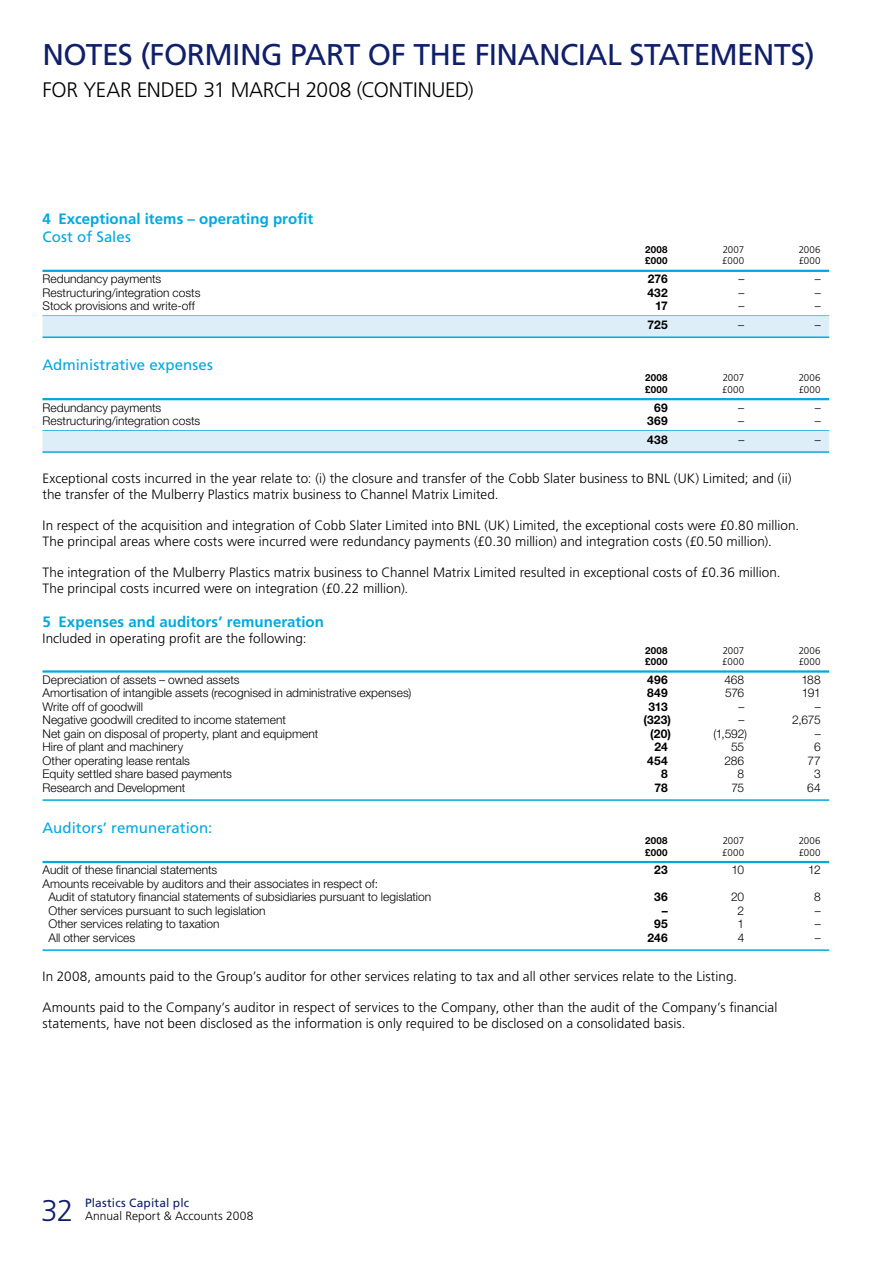
<style>
.page{position:relative;width:893px;height:1263px;background:#fff}
.page>*{position:absolute;margin:0;border:0;box-sizing:border-box;transform-origin:0 0}
.t1{font:30px "Frutiger LT Std";letter-spacing:-.02em;color:#101f69}
.t2{font:300 30px "Frutiger LT Std";color:#101f69}
.t3{font:300 21px "Frutiger LT Std";letter-spacing:-.01em;color:#000}
.t4{font:700 15px "Frutiger LT Std";letter-spacing:.005em;color:#00a8e0}
.t5{font:15px "Frutiger LT Std";letter-spacing:.005em;color:#00a8e0}
.t6{font:300 13.5px/15.8px "Frutiger LT Std";letter-spacing:.005em;color:#000}
.t7{font:300 12px/13.5px "Helvetica Neue LT Std";color:#000}
.t8{font:700 12px "Helvetica Neue LT Std";letter-spacing:.02em;color:#000}
.t9{font:300 12px "Frutiger LT Std";letter-spacing:.005em;color:#000}
.t10{font:12px "Frutiger LT Std";letter-spacing:.015em;color:#101f69}
.t11{font:300 9.75px "Frutiger LT Std";letter-spacing:.025em;color:#000}
.t12{font:700 9.75px "Helvetica Neue LT Std";letter-spacing:.035em;color:#000}
</style>
<div class="page">
<hr style="left:43px;top:270px;width:786px;height:2px;background:#00a8e0">
<hr style="left:43px;top:315px;width:786px;height:1px;background:#00a8e0">
<div style="left:43px;top:316px;width:786px;height:20px;background:#ddeef9"></div>
<hr style="left:43px;top:336px;width:786px;height:2px;background:#00a8e0">
<hr style="left:43px;top:398px;width:786px;height:2px;background:#00a8e0">
<hr style="left:43px;top:430px;width:786px;height:1px;background:#00a8e0">
<div style="left:43px;top:431px;width:786px;height:20px;background:#ddeef9"></div>
<hr style="left:43px;top:451px;width:786px;height:2px;background:#00a8e0">
<hr style="left:43px;top:670px;width:786px;height:3px;background:#00a8e0">
<hr style="left:43px;top:799px;width:786px;height:2px;background:#00a8e0">
<hr style="left:43px;top:861px;width:786px;height:2px;background:#00a8e0">
<hr style="left:43px;top:949px;width:786px;height:2px;background:#00a8e0">
<h1 class="t1" style="left:43px;top:37px;width:774px">N otes (forming part of the Financial Statements)</h1>
<h2 class="t3" style="left:43px;top:77px;width:13px">for</h2>
<h2 class="t3" style="left:83px;top:77px;width:13px">year</h2>
<h2 class="t3" style="left:137px;top:77px;width:13px">ended</h2>
<h2 class="t3" style="left:203px;top:77px;width:60px">31 March</h2>
<h2 class="t3" style="left:306px;top:77px;width:69px">2008 (continued</h2>
<h2 class="t3" style="left:468px;top:77px;width:7px">)</h2>
<p class="t4" style="left:43px;top:210px;width:272px">4 Exceptional items – operating profit</p>
<p class="t5" style="left:43px;top:228px;width:90px">Cost of Sales</p>
<p class="t12" style="left:645px;top:244px;width:24px">2008</p>
<p class="t11" style="left:723px;top:244px;width:23px">2007</p>
<p class="t11" style="left:799px;top:244px;width:23px">2006</p>
<p class="t12" style="left:645px;top:255px;width:24px">£000</p>
<p class="t11" style="left:722px;top:255px;width:23px">£000</p>
<p class="t11" style="left:799px;top:255px;width:23px">£000</p>
<p class="t7" style="left:43px;top:272px;width:120px">Redundancy payments</p>
<p class="t8" style="left:648px;top:271px;width:21px">276</p>
<p class="t7" style="left:738px;top:272px;width:7px">–</p>
<p class="t7" style="left:815px;top:272px;width:7px">–</p>
<p class="t7" style="left:43px;top:285px;width:159px">Restructuring/integration costs</p>
<p class="t8" style="left:647px;top:285px;width:22px">432</p>
<p class="t7" style="left:738px;top:285px;width:7px">–</p>
<p class="t7" style="left:815px;top:285px;width:7px">–</p>
<p class="t7" style="left:43px;top:299px;width:154px">Stock provisions and write-off</p>
<p class="t8" style="left:655px;top:298px;width:14px">17</p>
<p class="t7" style="left:738px;top:299px;width:7px">–</p>
<p class="t7" style="left:815px;top:299px;width:7px">–</p>
<p class="t8" style="left:648px;top:317px;width:22px">725</p>
<p class="t7" style="left:738px;top:318px;width:7px">–</p>
<p class="t7" style="left:815px;top:318px;width:7px">–</p>
<p class="t5" style="left:43px;top:356px;width:172px">Administrative expenses</p>
<p class="t12" style="left:645px;top:372px;width:24px">2008</p>
<p class="t11" style="left:723px;top:373px;width:23px">2007</p>
<p class="t11" style="left:799px;top:373px;width:23px">2006</p>
<p class="t12" style="left:645px;top:383px;width:24px">£000</p>
<p class="t11" style="left:722px;top:384px;width:23px">£000</p>
<p class="t11" style="left:799px;top:384px;width:23px">£000</p>
<p class="t7" style="left:43px;top:400px;width:120px">Redundancy payments</p>
<p class="t8" style="left:654px;top:400px;width:15px">69</p>
<p class="t7" style="left:738px;top:400px;width:7px">–</p>
<p class="t7" style="left:815px;top:400px;width:7px">–</p>
<p class="t7" style="left:43px;top:414px;width:159px">Restructuring/integration costs</p>
<p class="t8" style="left:647px;top:413px;width:22px">369</p>
<p class="t7" style="left:738px;top:414px;width:7px">–</p>
<p class="t7" style="left:815px;top:414px;width:7px">–</p>
<p class="t8" style="left:647px;top:432px;width:22px">438</p>
<p class="t7" style="left:738px;top:433px;width:7px">–</p>
<p class="t7" style="left:815px;top:433px;width:7px">–</p>
<p class="t6" style="left:43px;top:470px;width:750px">Exceptional costs incurred in the year relate to: (i) the closure and transfer of the Cobb Slater business to BNL (UK) Limited; and (ii) the transfer of the Mulberry Plastics matrix business to Channel Matrix Limited.</p>
<p class="t6" style="left:43px;top:518px;width:758px">In respect of the acquisition and integration of Cobb Slater Limited into BNL (UK) Limited, the exceptional costs were £0.80 million.<br>The principal areas where costs were incurred were redundancy payments (£0.30 million) and integration costs (£0.50 million).</p>
<p class="t6" style="left:43px;top:565px;width:740px">The integration of the Mulberry Plastics matrix business to Channel Matrix Limited resulted in exceptional costs of £0.36 million.<br>The principal costs incurred were on integration (£0.22 million).</p>
<p class="t4" style="left:43px;top:613px;width:283px">5 Expenses and auditors’ remuneration</p>
<p class="t6" style="left:43px;top:630px;width:266px">Included in operating profit are the following:</p>
<p class="t12" style="left:645px;top:644px;width:24px">2008</p>
<p class="t11" style="left:723px;top:645px;width:23px">2007</p>
<p class="t11" style="left:799px;top:645px;width:23px">2006</p>
<p class="t12" style="left:645px;top:655px;width:24px">£000</p>
<p class="t11" style="left:722px;top:656px;width:23px">£000</p>
<p class="t11" style="left:799px;top:656px;width:23px">£000</p>
<p class="t7" style="left:43px;top:673px;width:199px">Depreciation of assets – owned assets</p>
<p class="t8" style="left:647px;top:672px;width:22px">496</p>
<p class="t7" style="left:724px;top:673px;width:21px">468</p>
<p class="t7" style="left:801px;top:673px;width:21px">188</p>
<p class="t7" style="left:43px;top:686px;width:370px">Amortisation of intangible assets (recognised in administrative expenses)</p>
<p class="t8" style="left:647px;top:686px;width:22px">849</p>
<p class="t7" style="left:725px;top:686px;width:21px">576</p>
<p class="t7" style="left:802px;top:686px;width:20px">191</p>
<p class="t7" style="left:43px;top:700px;width:102px">Write off of goodwill</p>
<p class="t8" style="left:648px;top:699px;width:21px">313</p>
<p class="t7" style="left:738px;top:700px;width:7px">–</p>
<p class="t7" style="left:815px;top:700px;width:7px">–</p>
<p class="t7" style="left:43px;top:713px;width:245px">Negative goodwill credited to income statement</p>
<p class="t8" style="left:643px;top:713px;width:29px">(323)</p>
<p class="t7" style="left:738px;top:713px;width:7px">–</p>
<p class="t7" style="left:792px;top:713px;width:30px">2,675</p>
<p class="t7" style="left:43px;top:727px;width:277px">Net gain on disposal of property, plant and equipment</p>
<p class="t8" style="left:650px;top:726px;width:22px">(20)</p>
<p class="t7" style="left:713px;top:727px;width:35px">(1,592)</p>
<p class="t7" style="left:815px;top:727px;width:7px">–</p>
<p class="t7" style="left:43px;top:740px;width:142px">Hire of plant and machinery</p>
<p class="t8" style="left:654px;top:740px;width:15px">24</p>
<p class="t7" style="left:731px;top:740px;width:15px">55</p>
<p class="t7" style="left:814px;top:740px;width:8px">6</p>
<p class="t7" style="left:43px;top:754px;width:149px">Other operating lease rentals</p>
<p class="t8" style="left:647px;top:753px;width:22px">454</p>
<p class="t7" style="left:725px;top:754px;width:21px">286</p>
<p class="t7" style="left:807px;top:754px;width:15px">77</p>
<p class="t7" style="left:43px;top:767px;width:191px">Equity settled share based payments</p>
<p class="t8" style="left:661px;top:767px;width:8px">8</p>
<p class="t7" style="left:738px;top:767px;width:8px">8</p>
<p class="t7" style="left:814px;top:767px;width:8px">3</p>
<p class="t7" style="left:43px;top:781px;width:144px">Research and Development</p>
<p class="t8" style="left:654px;top:780px;width:15px">78</p>
<p class="t7" style="left:731px;top:781px;width:14px">75</p>
<p class="t7" style="left:807px;top:781px;width:15px">64</p>
<p class="t5" style="left:43px;top:819px;width:171px">Auditors’ remuneration:</p>
<p class="t12" style="left:645px;top:835px;width:24px">2008</p>
<p class="t11" style="left:723px;top:835px;width:23px">2007</p>
<p class="t11" style="left:799px;top:835px;width:23px">2006</p>
<p class="t12" style="left:645px;top:846px;width:24px">£000</p>
<p class="t11" style="left:722px;top:847px;width:23px">£000</p>
<p class="t11" style="left:799px;top:847px;width:23px">£000</p>
<p class="t7" style="left:43px;top:863px;width:176px">Audit of these financial statements</p>
<p class="t8" style="left:654px;top:863px;width:15px">23</p>
<p class="t7" style="left:732px;top:863px;width:14px">10</p>
<p class="t7" style="left:808px;top:863px;width:14px">12</p>
<p class="t7" style="left:48px;top:877px;width:384px;text-indent:-6px">Amounts receivable by auditors and their associates in respect of:<br>Audit of statutory financial statements of subsidiaries pursuant to legislation</p>
<p class="t8" style="left:654px;top:890px;width:15px">36</p>
<p class="t7" style="left:731px;top:890px;width:15px">20</p>
<p class="t7" style="left:814px;top:890px;width:8px">8</p>
<p class="t7" style="left:48px;top:904px;width:219px">Other services pursuant to such legislation</p>
<p class="t8" style="left:662px;top:903px;width:7px">–</p>
<p class="t7" style="left:738px;top:904px;width:8px">2</p>
<p class="t7" style="left:815px;top:904px;width:7px">–</p>
<p class="t7" style="left:48px;top:917px;width:173px">Other services relating to taxation</p>
<p class="t8" style="left:654px;top:917px;width:15px">95</p>
<p class="t7" style="left:738px;top:917px;width:8px">1</p>
<p class="t7" style="left:815px;top:917px;width:7px">–</p>
<p class="t7" style="left:48px;top:931px;width:89px">All other services</p>
<p class="t8" style="left:647px;top:930px;width:22px">246</p>
<p class="t7" style="left:738px;top:931px;width:8px">4</p>
<p class="t7" style="left:815px;top:931px;width:7px">–</p>
<p class="t6" style="left:43px;top:968px;width:696px">In 2008, amounts paid to the Group’s auditor for other services relating to tax and all other services relate to the Listing.</p>
<p class="t6" style="left:43px;top:1000px;width:736px">Amounts paid to the Company’s auditor in respect of services to the Company, other than the audit of the Company’s financial statements, have not been disclosed as the information is only required to be disclosed on a consolidated basis.</p>
<h1 class="t2" style="left:41px;top:1193px;width:34px">32</h1>
<p class="t10" style="left:85px;top:1195px;width:106px">Plastics Capital plc</p>
<p class="t9" style="left:85px;top:1209px;width:170px">Annual Report &amp; Accounts 2008</p>
</div>
